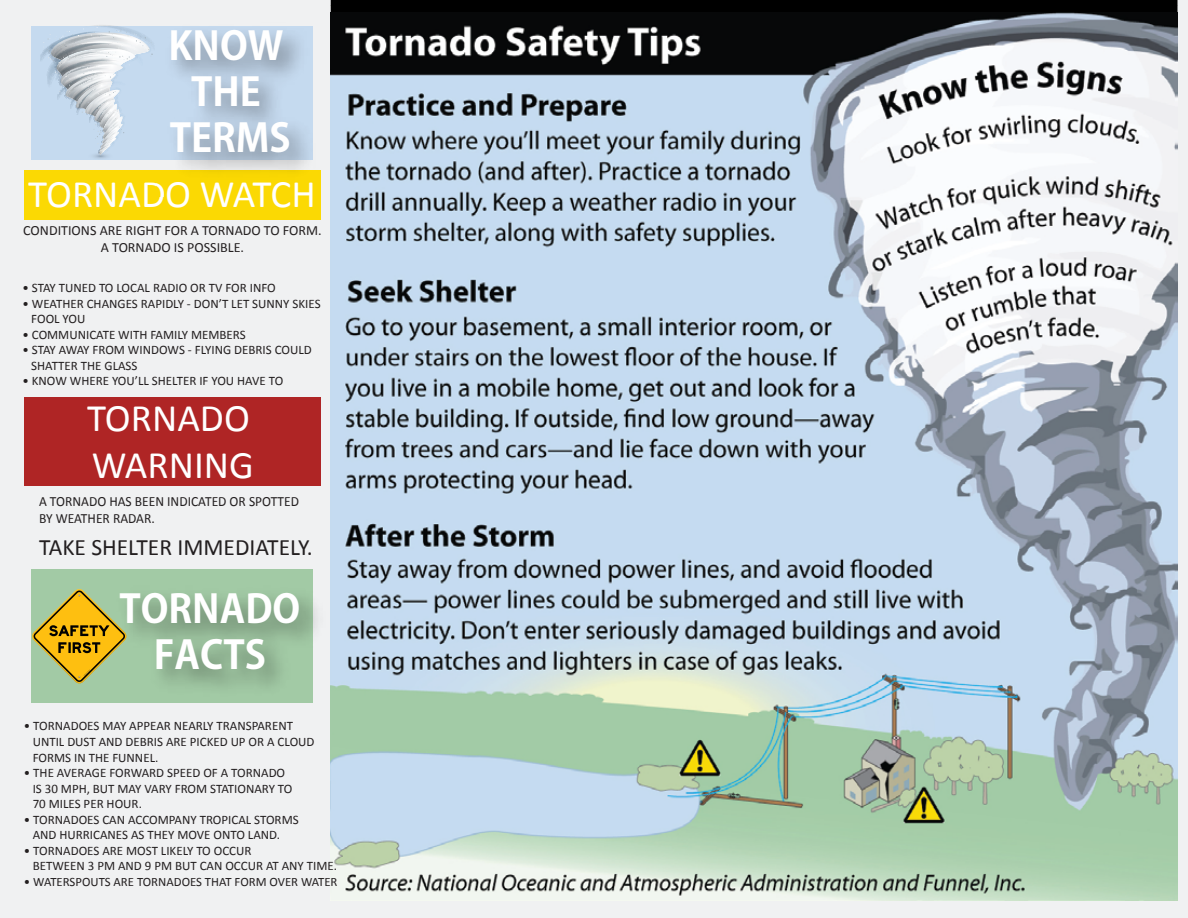
<style>
.page{position:relative;width:1188px;height:918px;background:#f0f1f2}
.page>*{position:absolute;margin:0;border:0;box-sizing:border-box;transform-origin:0 0}
.t1{font:39.15px/47px "Calibri";color:#fff}
.t2{font:39px "Calibri";color:#fff}
.t3{font:700 38.7px/46.3px "Adobe Gothic Std";color:#fff;text-align:center}
.t4{font:23.55px "Calibri";color:#231f20}
.t5{font:14.1px/17px "Calibri";color:#231f20;text-align:center}
.t6{font:14.1px/17px "Calibri";color:#231f20;scale:.96 1}
.t7{font:12.9px/15.6px "Calibri";color:#231f20}
.t8{font:12.75px "Calibri";color:#231f20}
.s1{font-size:12.9px}
</style>
<div class="page">
<div style="left:331px;top:0;width:847px;height:12px;background:#000"></div>
<img style="left:331px;top:13px;width:846px;height:888px">
<svg style="left:31px;top:569px;width:282px;height:134px;background:#99be9b"></svg>
<svg style="left:32px;top:589px;width:95px;height:95px;background:#b9b053"></svg>
<div style="left:24px;top:170px;width:296px;height:50px;background:#fbd903"></div>
<div style="left:31px;top:26px;width:282px;height:134px;background:#c5daef"></div>
<svg style="left:80px;top:149px;width:40px;height:13px"></svg>
<svg style="left:40px;top:25px;width:113px;height:131px"></svg>
<img style="left:174px;top:34px;width:147px;height:163px">
<div style="left:24px;top:397px;width:296px;height:89px;background:#af2525"></div>
<p class="t3" style="left:169px;top:23px;width:124px">KNOW<br>THE<br>TERMS</p>
<p class="t2" style="left:28px;top:169px;width:289px">TORNADO WATCH</p>
<p class="t5" style="left:23px;top:222px;width:300px">CONDITIONS ARE RIGHT FOR A TORNADO TO FORM.<br>A TORNADO IS POSSIBLE.</p>
<p class="t7" style="left:22px;top:280px;width:255px">• STAY TUNED TO LOCAL RADIO OR TV FOR INFO</p>
<p class="t7" style="left:31px;top:296px;width:291px;text-indent:-9px">• WEATHER CHANGES RAPIDLY - DON’T LET SUNNY SKIES<br>FOOL YOU</p>
<p class="t7" style="left:22px;top:327px;width:225px">• COMMUNICATE WITH FAMILY MEMBERS</p>
<p class="t7" style="left:31px;top:342px;width:282px;text-indent:-9px">• STAY AWAY FROM WINDOWS - FLYING DEBRIS COULD<br>SHATTER THE GLASS</p>
<p class="t7" style="left:22px;top:373px;width:262px">• KNOW WHERE YOU’LL SHELTER IF YOU HAVE TO</p>
<p class="t1" style="left:87px;top:395px;width:168px">TORNADO<br>WARNING</p>
<p class="t6" style="left:39px;top:493px;width:272px">A TORNADO HAS BEEN INDICATED OR SPOTTED<br>BY WEATHER RADAR.</p>
<p class="t4" style="left:39px;top:532px;width:275px">TAKE SHELTER IMMEDIATELY.</p>
<p class="t3" style="left:119px;top:586px;width:183px">TORNADO<br>FACTS</p>
<p class="t7" style="left:33px;top:718px;width:283px;text-indent:-9px">• TORNADOES MAY APPEAR NEARLY TRANSPARENT<br>UNTIL DUST AND DEBRIS ARE PICKED UP OR A CLOUD<br>FORMS IN THE FUNNEL.</p>
<p class="t7" style="left:33px;top:765px;width:261px;text-indent:-9px">• THE AVERAGE FORWARD SPEED OF A TORNADO<br>IS 30 MPH, BUT MAY VARY FROM STATIONARY TO<br>70 MILES PER HOUR.</p>
<p class="t7" style="left:33px;top:812px;width:268px;text-indent:-9px">• TORNADOES CAN ACCOMPANY TROPICAL STORMS<br>AND HURRICANES AS THEY MOVE ONTO LAND.</p>
<p class="t7" style="left:33px;top:843px;width:306px;text-indent:-9px">• TORNADOES ARE MOST LIKELY TO OCCUR<br>BETWEEN 3 PM AND 9 PM BUT CAN OCCUR AT ANY TIME.</p>
<p class="t8" style="left:24px;top:874px;width:315px"><span class="s1">•</span> WATERSPOUTS ARE TORNADOES THAT FORM OVER WATER</p>
</div>
